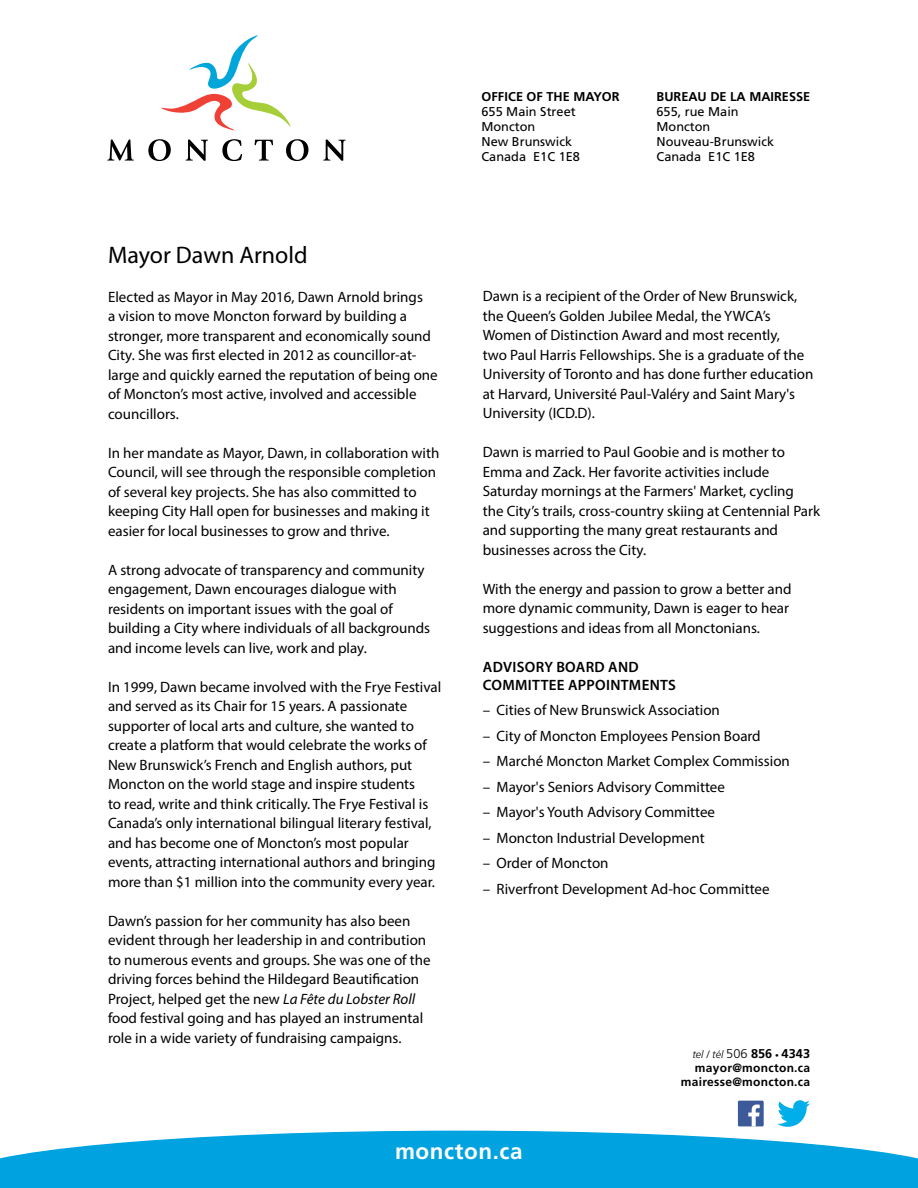
<style>
.page{position:relative;width:918px;height:1188px;background:#fff}
.page>*{position:absolute;margin:0;border:0;box-sizing:border-box;transform-origin:0 0}
.t1{font:24px "Myriad Pro";color:#000}
.t2{font:700 22.5px "Frutiger";letter-spacing:.025em;color:#fff}
.t3{font:15px/19.5px "Myriad Pro";color:#000}
.t4{font:600 15px/18px "Myriad Pro";letter-spacing:.02em;color:#000}
.t5{font:12.75px/15px "Frutiger";color:#000}
.t6{font:700 12.75px "Frutiger";color:#000}
.t7{font:700 12px/14.2px "Frutiger";letter-spacing:.025em;color:#000;text-align:right}
.t8{font:italic 300 10.5px "Frutiger";color:#000}
.s1{font-style:italic}
.s2{font-style:normal;font-size:12.75px}
.s3{font-weight:700;font-style:normal;font-size:12.75px}
.s4{font-weight:700;font-style:normal;font-size:7.5px}
</style>
<div class="page">
<svg style="left:0;top:1131px;width:918px;height:57px;background:#21aee3"></svg>
<svg style="left:161px;top:35px;width:130px;height:95px"></svg>
<svg style="left:107px;top:140px;width:27px;height:21px"></svg>
<svg style="left:148px;top:139px;width:23px;height:22px"></svg>
<svg style="left:186px;top:139px;width:22px;height:22px"></svg>
<svg style="left:222px;top:139px;width:20px;height:22px"></svg>
<svg style="left:255px;top:140px;width:18px;height:21px"></svg>
<svg style="left:286px;top:139px;width:22px;height:22px"></svg>
<svg style="left:323px;top:139px;width:23px;height:22px"></svg>
<div style="left:738px;top:1101px;width:26px;height:25px;background:#3c5a99"></div>
<svg style="left:748px;top:1105px;width:12px;height:21px"></svg>
<svg style="left:777px;top:1100px;width:33px;height:27px"></svg>
<h1 class="t1" style="left:108px;top:240px;width:201px">Mayor Dawn Arnold</h1>
<p class="t3" style="left:108px;top:287px;width:331px">Elected as Mayor in May 2016, Dawn Arnold brings<br>a vision to move Moncton forward by building a stronger, more transparent and economically sound City. She was first elected in 2012 as councillor-at&shy;large and quickly earned the reputation of being one of Moncton’s most active, involved and accessible councillors.</p>
<p class="t3" style="left:108px;top:443px;width:333px">In her mandate as Mayor, Dawn, in collaboration with Council, will see through the responsible completion of several key projects. She has also committed to keeping City Hall open for businesses and making it easier for local businesses to grow and thrive.</p>
<p class="t3" style="left:108px;top:560px;width:324px">A strong advocate of transparency and community engagement, Dawn encourages dialogue with residents on important issues with the goal of building a City where individuals of all backgrounds and income levels can live, work and play.</p>
<p class="t3" style="left:108px;top:677px;width:335px">In 1999, Dawn became involved with the Frye Festival and served as its Chair for 15 years. A passionate supporter of local arts and culture, she wanted to create a platform that would celebrate the works of New Brunswick’s French and English authors, put Moncton on the world stage and inspire students<br>to read, write and think critically. The Frye Festival is Canada’s only international bilingual literary festival, and has become one of Moncton’s most popular events, attracting international authors and bringing more than $1 million into the community every year.</p>
<p class="t3" style="left:108px;top:911px;width:324px">Dawn’s passion for her community has also been evident through her leadership in and contribution to numerous events and groups. She was one of the driving forces behind the Hildegard Beautification Project, helped get the new <span class="s1">La Fête du Lobster Roll </span>food festival going and has played an instrumental role in a wide variety of fundraising campaigns.</p>
<p class="t6" style="left:482px;top:89px;width:140px">OFFICE OF THE MAYOR</p>
<p class="t5" style="left:482px;top:104px;width:100px">655 Main Street<br>Moncton<br>New Brunswick<br>Canada E1C 1E8</p>
<p class="t6" style="left:657px;top:89px;width:155px">BUREAU DE LA MAIRESSE</p>
<p class="t5" style="left:657px;top:104px;width:119px">655, rue Main<br>Moncton<br>Nouveau-Brunswick<br>Canada E1C 1E8</p>
<p class="t3" style="left:483px;top:286px;width:332px">Dawn is a recipient of the Order of New Brunswick, the Queen’s Golden Jubilee Medal, the YWCA’s Women of Distinction Award and most recently,<br>two Paul Harris Fellowships. She is a graduate of the University of Toronto and has done further education at Harvard, Université Paul-Valéry and Saint Mary's University (ICD.D).</p>
<p class="t3" style="left:483px;top:442px;width:339px">Dawn is married to Paul Goobie and is mother to Emma and Zack. Her favorite activities include Saturday mornings at the Farmers' Market, cycling<br>the City’s trails, cross-country skiing at Centennial Park and supporting the many great restaurants and businesses across the City.</p>
<p class="t3" style="left:483px;top:579px;width:310px">With the energy and passion to grow a better and more dynamic community, Dawn is eager to hear suggestions and ideas from all Monctonians.</p>
<p class="t4" style="left:483px;top:657px;width:195px">ADVISORY BOARD AND<br>COMMITTEE APPOINTMENTS</p>
<p class="t3" style="left:483px;top:700px;width:239px">– Cities of New Brunswick Association</p>
<p class="t3" style="left:483px;top:726px;width:280px">– City of Moncton Employees Pension Board</p>
<p class="t3" style="left:483px;top:751px;width:309px">– Marché Moncton Market Complex Commission</p>
<p class="t3" style="left:483px;top:777px;width:244px">– Mayor's Seniors Advisory Committee</p>
<p class="t3" style="left:483px;top:802px;width:234px">– Mayor's Youth Advisory Committee</p>
<p class="t3" style="left:483px;top:828px;width:223px">– Moncton Industrial Development</p>
<p class="t3" style="left:483px;top:853px;width:127px">– Order of Moncton</p>
<p class="t3" style="left:483px;top:879px;width:288px">– Riverfront Development Ad-hoc Committee</p>
<p class="t8" style="left:692px;top:1048px;width:119px">tel / tél <span class="s2">506</span> <span class="s3">856</span> <span class="s4">•</span> <span class="s3">4343</span></p>
<p class="t7" style="left:681px;top:1060px;width:131px">mayor@moncton.ca mairesse@moncton.ca</p>
<h2 class="t2" style="left:395px;top:1138px;width:129px">moncton.ca</h2>
</div>
